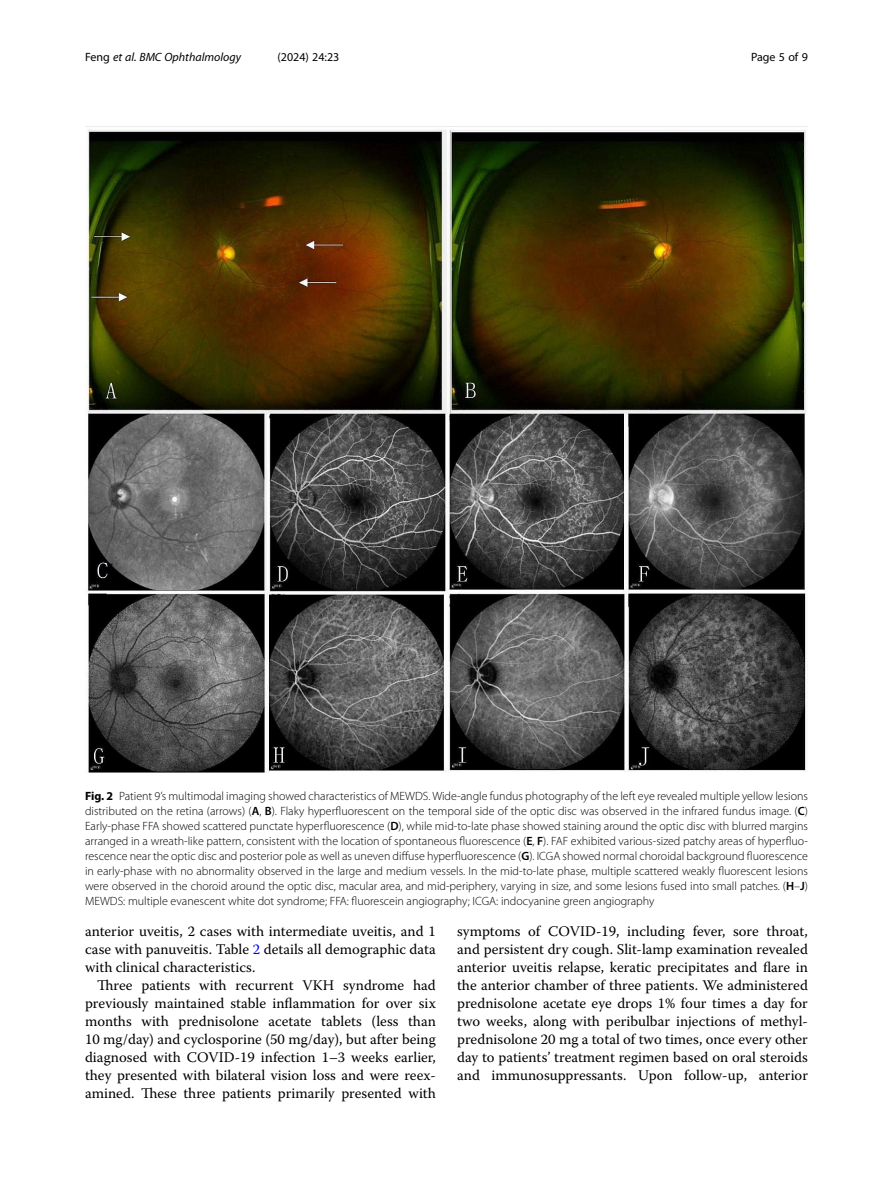
<style>
.page{position:relative;width:893px;height:1191px;background:#fff}
.page>*{position:absolute;margin:0;border:0;box-sizing:border-box;transform-origin:0 0}
.Body_Text_Indent{font:14.7px/18px "Warnock Pro";color:#000;text-align:justify}
.Body_Text{font:14.7px/18px "Warnock Pro";color:#000;text-align:justify}
.Figure_Caption{font:300 12px/15px "Myriad Pro";color:#000;text-align:justify}
.t1{font:italic 12px "Myriad Pro";color:#000}
.t2{font:12px "Myriad Pro";color:#000}
.s1{font-style:normal}
.s2{font-weight:700}
.s3{font-weight:600}
.s4{color:#00f}
</style>
<div class="page">
<img style="left:85px;top:126px;width:723px;height:647px">
<p class="t1" style="left:85px;top:50px;width:158px"><span class="s1">Feng</span> et al. BMC Ophthalmology</p>
<p class="t2" style="left:277px;top:50px;width:63px">(2024) 24:23</p>
<p class="t2" style="left:751px;top:50px;width:58px">Page 5 of 9</p>
<p class="Figure_Caption" style="left:85px;top:788px;width:724px"><span class="s2">Fig. 2</span> Patient 9’s multimodal imaging showed characteristics of MEWDS. Wide-angle fundus photography of the left eye revealed multiple yellow lesions distributed on the retina (arrows) (<span class="s3">A</span>, <span class="s3">B</span>). Flaky hyperfluorescent on the temporal side of the optic disc was observed in the infrared fundus image. (<span class="s3">C</span>)<br>Early-phase FFA showed scattered punctate hyperfluorescence (<span class="s3">D</span>), while mid-to-late phase showed staining around the optic disc with blurred margins arranged in a wreath-like pattern, consistent with the location of spontaneous fluorescence (<span class="s3">E</span>, <span class="s3">F</span>). FAF exhibited various-sized patchy areas of hyperfluo&shy;rescence near the optic disc and posterior pole as well as uneven diffuse hyperfluorescence (<span class="s3">G</span>). ICGA showed normal choroidal background fluorescence in early-phase with no abnormality observed in the large and medium vessels. In the mid-to-late phase, multiple scattered weakly fluorescent lesions were observed in the choroid around the optic disc, macular area, and mid-periphery, varying in size, and some lesions fused into small patches. (<span class="s3">H</span>–<span class="s3">J</span>)<br>MEWDS: multiple evanescent white dot syndrome; FFA: fluorescein angiography; ICGA: indocyanine green angiography</p>
<p class="Body_Text" style="left:85px;top:922px;width:352px">anterior uveitis, 2 cases with intermediate uveitis, and 1 case with panuveitis. Table <span class="s4">2</span> details all demographic data with clinical characteristics.</p>
<p class="Body_Text_Indent" style="left:85px;top:976px;width:352px;text-indent:12px">Three patients with recurrent VKH syndrome had previously maintained stable inflammation for over six months with prednisolone acetate tablets (less than 10 mg/day) and cyclosporine (50 mg/day), but after being diagnosed with COVID-19 infection 1–3 weeks earlier, they presented with bilateral vision loss and were reex&shy;amined. These three patients primarily presented with</p>
<p class="Body_Text_Indent" style="left:457px;top:922px;width:352px">symptoms of COVID-19, including fever, sore throat, and persistent dry cough. Slit-lamp examination revealed anterior uveitis relapse, keratic precipitates and flare in the anterior chamber of three patients. We administered prednisolone acetate eye drops 1% four times a day for two weeks, along with peribulbar injections of methyl&shy;prednisolone 20 mg a total of two times, once every other day to patients’ treatment regimen based on oral steroids and immunosuppressants. Upon follow-up, anterior</p>
</div>
